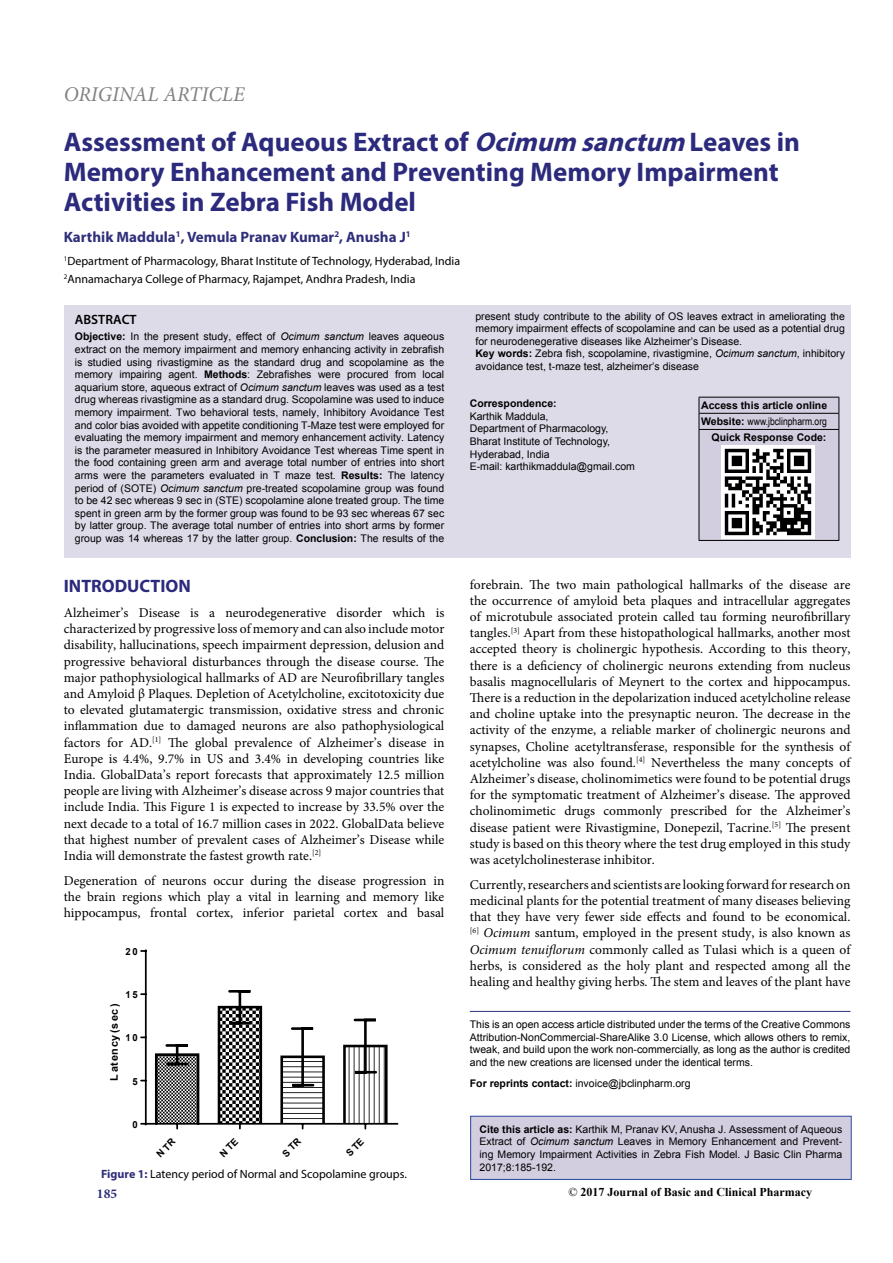
<style>
.page{position:relative;width:893px;height:1263px;background:#fff}
.page>*{position:absolute;margin:0;border:0;box-sizing:border-box;transform-origin:0 0}
.t1{font:700 27px/29.7px "Myriad Pro";color:#2c2a7c}
.t2{font:italic 21px "Minion Pro";color:#808284}
.p1{font:700 18px "Myriad Pro";color:#2c2a7c}
.t3{font:700 15px "Myriad Pro";color:#2f2e7a}
.t4{font:13.5px/16.2px "Minion Pro";color:#000;text-align:justify}
.t5{font:600 13.5px "Myriad Pro";color:#000}
.t6{font:700 13.5px "Minion Pro";color:#2c2a7c}
.t7{font:12px "Myriad Pro";color:#000}
.t8{font:700 12px "Times New Roman";color:#000101}
.t9{font:10.5px/12.6px "Arial";color:#000;text-align:justify}
.t10{font:700 10.5px "Arial";color:#000}
.t11{font:10.5px "Arial Narrow";color:#000}
.t12{font:700 10.5px "Arial";letter-spacing:.055em;color:#000}
.t13{font:700 9.75px "Arial";color:#000}
.s1{font-style:italic}
.s2{font-weight:700}
.s3{font-weight:700;color:#2f2e7b}
.s4{font-family:"Arial";font-weight:700}
.s5{font-weight:400}
</style>
<div class="page">
<div style="left:64px;top:305px;width:786px;height:252px;background:#dedbe9"></div>
<svg style="left:699px;top:397px;width:140px;height:143px"></svg>
<hr style="left:699px;top:429px;width:140px;height:1px;background:#000">
<hr style="left:699px;top:430px;width:1px;height:110px;background:#000">
<hr style="left:838px;top:430px;width:1px;height:110px;background:#000">
<hr style="left:699px;top:540px;width:140px;height:1px;background:#000">
<img style="left:722px;top:445px;width:93px;height:93px">
<hr style="left:470px;top:1011px;width:380px;height:1px;background:#2d3079">
<div style="left:471px;top:1116px;width:380px;height:63px;background:#d2cee0"></div>
<div style="left:470px;top:1116px;width:382px;height:64px;border:1px solid #2b499d"></div>
<div style="left:155px;top:1053px;width:44px;height:72px;border:3px solid #000"></div>
<svg style="left:343px;top:1018px;width:45px;height:111px"></svg>
<svg style="left:280px;top:1027px;width:45px;height:102px"></svg>
<svg style="left:218px;top:990px;width:44px;height:139px"></svg>
<svg style="left:156px;top:1044px;width:42px;height:85px"></svg>
<hr style="left:145px;top:1123px;width:253px;height:2px;background:#000">
<hr style="left:145px;top:950px;width:2px;height:175px;background:#000">
<h2 class="t2" style="left:64px;top:80px;width:182px">ORIGINAL ARTICLE</h2>
<p class="t1" style="left:64px;top:127px;width:738px">Assessment of Aqueous Extract of <span class="s1">Ocimum sanctum</span> Leaves in<br>Memory Enhancement and Preventing Memory Impairment<br>Activities in Zebra Fish Model</p>
<p class="t3" style="left:64px;top:227px;width:348px">Karthik Maddula<sup>1</sup>, Vemula Pranav Kumar<sup>2</sup>, Anusha J<sup>1</sup></p>
<p class="t7" style="left:64px;top:253px;width:398px"><sup>1</sup>Department of Pharmacology, Bharat Institute of Technology, Hyderabad, India</p>
<p class="t7" style="left:64px;top:272px;width:353px"><sup>2</sup>Annamacharya College of Pharmacy, Rajampet, Andhra Pradesh, India</p>
<p class="t5" style="left:75px;top:310px;width:63px">ABSTRACT</p>
<p class="t9" style="left:75px;top:331px;width:371px"><span class="s2">Objective:</span> In the present study, effect of <span class="s1">Ocimum sanctum</span> leaves aqueous extract on the memory impairment and memory enhancing activity in zebrafish is studied using rivastigmine as the standard drug and scopolamine as the memory impairing agent. <span class="s2">Methods</span>: Zebrafishes were procured from local aquarium store, aqueous extract of <span class="s1">Ocimum sanctum</span> leaves was used as a test drug whereas rivastigmine as a standard drug. Scopolamine was used to induce memory impairment. Two behavioral tests, namely, Inhibitory Avoidance Test and color bias avoided with appetite conditioning T-Maze test were employed for evaluating the memory impairment and memory enhancement activity. Latency is the parameter measured in Inhibitory Avoidance Test whereas Time spent in the food containing green arm and average total number of entries into short arms were the parameters evaluated in T maze test. <span class="s2">Results:</span> The latency period of (SOTE) <span class="s1">Ocimum sanctum</span> pre-treated scopolamine group was found to be 42 sec whereas 9 sec in (STE) scopolamine alone treated group. The time spent in green arm by the former group was found to be 93 sec whereas 67 sec by latter group. The average total number of entries into short arms by former group was 14 whereas 17 by the latter group. <span class="s2">Conclusion:</span> The results of the</p>
<p class="p1" style="left:64px;top:574px;width:129px">INTRODUCTION</p>
<p class="t4" style="left:64px;top:605px;width:382px">Alzheimer’s Disease is a neurodegenerative disorder which is characterized by progressive loss of memory and can also include motor disability, hallucinations, speech impairment depression, delusion and progressive behavioral disturbances through the disease course. The major pathophysiological hallmarks of AD are Neurofibrillary tangles and Amyloid β Plaques. Depletion of Acetylcholine, excitotoxicity due to elevated glutamatergic transmission, oxidative stress and chronic inflammation due to damaged neurons are also pathophysiological factors for AD.<sup>[1]</sup> The global prevalence of Alzheimer’s disease in Europe is 4.4%, 9.7% in US and 3.4% in developing countries like India. GlobalData’s report forecasts that approximately 12.5 million people are living with Alzheimer’s disease across 9 major countries that include India. This Figure 1 is expected to increase by 33.5% over the next decade to a total of 16.7 million cases in 2022. GlobalData believe that highest number of prevalent cases of Alzheimer’s Disease while India will demonstrate the fastest growth rate.<sup>[2]</sup></p>
<p class="t4" style="left:64px;top:872px;width:382px">Degeneration of neurons occur during the disease progression in the brain regions which play a vital in learning and memory like hippocampus, frontal cortex, inferior parietal cortex and basal</p>
<p class="t13" style="left:126px;top:945px;width:14px">20</p>
<p class="t13" style="left:126px;top:988px;width:14px">15</p>
<p class="t12" style="left:107px;top:1081px;width:79px;rotate:-90deg">Latency(sec)</p>
<p class="t13" style="left:126px;top:1031px;width:14px">10</p>
<p class="t13" style="left:132px;top:1075px;width:7px">5</p>
<p class="t13" style="left:132px;top:1118px;width:7px">0</p>
<p class="t7" style="left:101px;top:1167px;width:307px"><span class="s3">Figure 1:</span> Latency period of Normal and Scopolamine groups.</p>
<p class="t9" style="left:475px;top:310px;width:371px">present study contribute to the ability of OS leaves extract in ameliorating the memory impairment effects of scopolamine and can be used as a potential drug for neurodenegerative diseases like Alzheimer’s Disease.</p>
<p class="t9" style="left:475px;top:347px;width:371px"><span class="s2">Key words:</span> Zebra fish, scopolamine, rivastigmine, <span class="s1">Ocimum sanctum</span>, inhibitory avoidance test, t-maze test, alzheimer’s disease</p>
<p class="t10" style="left:701px;top:398px;width:128px">Access this article online</p>
<p class="t11" style="left:701px;top:414px;width:127px"><span class="s4">Website:</span> www.jbclinpharm.org</p>
<p class="t10" style="left:711px;top:431px;width:116px">Quick Response Code:</p>
<p class="t10" style="left:470px;top:396px;width:88px">Correspondence:</p>
<p class="t9" style="left:470px;top:410px;width:80px">Karthik Maddula,</p>
<p class="t9" style="left:470px;top:422px;width:140px">Department of Pharmacology,</p>
<p class="t9" style="left:470px;top:435px;width:142px">Bharat Institute of Technology,</p>
<p class="t9" style="left:470px;top:448px;width:81px">Hyderabad, India</p>
<p class="t9" style="left:470px;top:460px;width:167px">E-mail: karthikmaddula@gmail.com</p>
<p class="t4" style="left:470px;top:576px;width:382px">forebrain. The two main pathological hallmarks of the disease are the occurrence of amyloid beta plaques and intracellular aggregates of microtubule associated protein called tau forming neurofibrillary tangles.<sup>[3]</sup> Apart from these histopathological hallmarks, another most accepted theory is cholinergic hypothesis. According to this theory, there is a deficiency of cholinergic neurons extending from nucleus basalis magnocellularis of Meynert to the cortex and hippocampus.<br>There is a reduction in the depolarization induced acetylcholine release and choline uptake into the presynaptic neuron. The decrease in the activity of the enzyme, a reliable marker of cholinergic neurons and synapses, Choline acetyltransferase, responsible for the synthesis of acetylcholine was also found.<sup>[4]</sup> Nevertheless the many concepts of Alzheimer’s disease, cholinomimetics were found to be potential drugs for the symptomatic treatment of Alzheimer’s disease. The approved cholinomimetic drugs commonly prescribed for the Alzheimer’s disease patient were Rivastigmine, Donepezil, Tacrine.<sup>[5]</sup> The present study is based on this theory where the test drug employed in this study was acetylcholinesterase inhibitor.</p>
<p class="t4" style="left:470px;top:876px;width:382px">Currently, researchers and scientists are looking forward for research on medicinal plants for the potential treatment of many diseases believing that they have very fewer side effects and found to be economical. <sup>[6]</sup> <span class="s1">Ocimum</span> santum, employed in the present study, is also known as <span class="s1">Ocimum tenuiflorum</span> commonly called as Tulasi which is a queen of herbs, is considered as the holy plant and respected among all the healing and healthy giving herbs. The stem and leaves of the plant have</p>
<p class="t9" style="left:470px;top:1018px;width:382px">This is an open access article distributed under the terms of the Creative Commons Attribution‑NonCommercial‑ShareAlike 3.0 License, which allows others to remix, tweak, and build upon the work non‑commercially, as long as the author is credited and the new creations are licensed under the identical terms.</p>
<p class="t9" style="left:470px;top:1077px;width:222px"><span class="s2">For reprints contact:</span> invoice@jbclinpharm.org</p>
<p class="t9" style="left:480px;top:1123px;width:364px"><span class="s2">Cite this article as:</span> Karthik M, Pranav KV, Anusha J. Assessment of Aqueous Extract of <span class="s1">Ocimum sanctum</span> Leaves in Memory Enhancement and Prevent&shy;ing Memory Impairment Activities in Zebra Fish Model. J Basic Clin Pharma 2017;8:185-192.</p>
<p class="t6" style="left:97px;top:1184px;width:22px">185</p>
<p class="t8" style="left:568px;top:1183px;width:245px"><span class="s5">©</span> 2017 Journal of Basic and Clinical Pharmacy</p>
</div>
